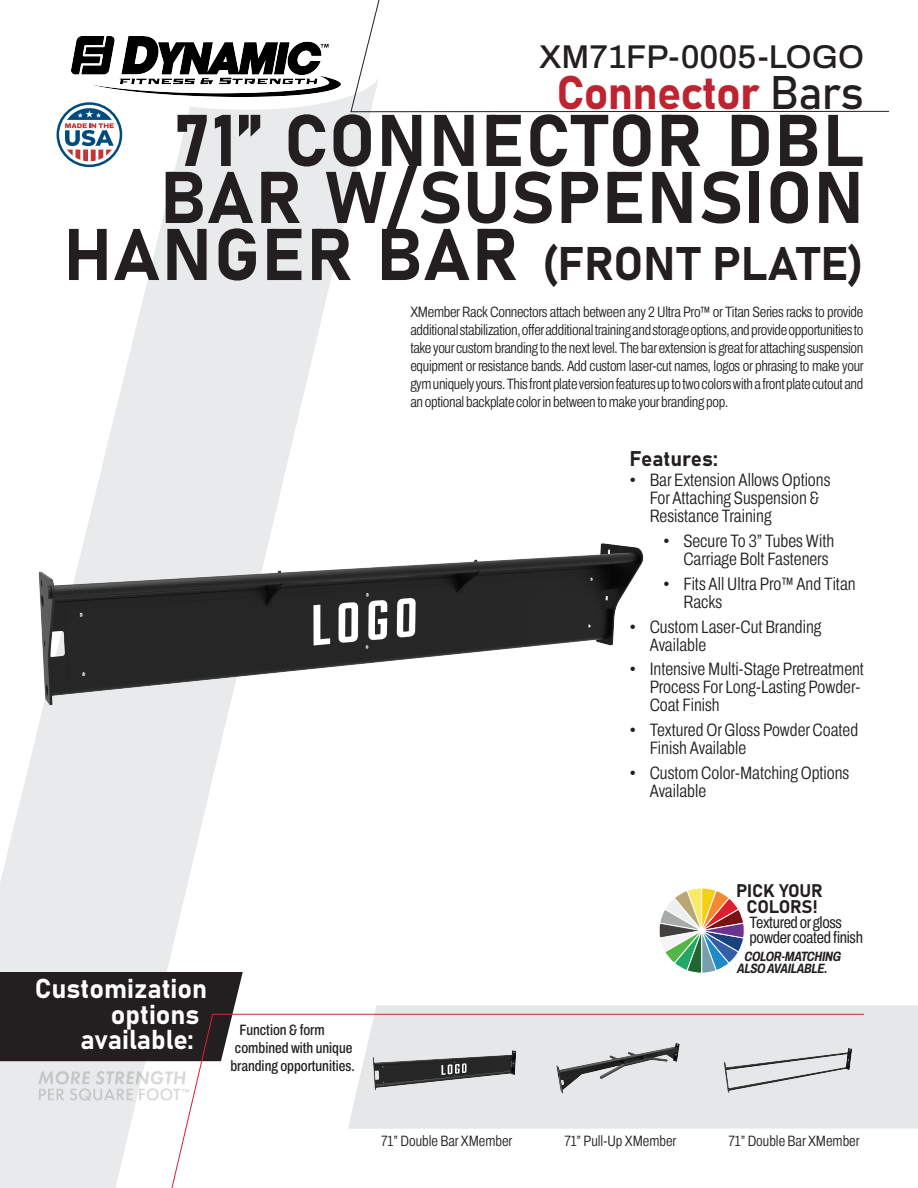
<style>
.page{position:relative;width:918px;height:1188px;background:#fff}
.page>*{position:absolute;margin:0;border:0;box-sizing:border-box;transform-origin:0 0}
.t1{font:72px/57px "Bahnschrift";letter-spacing:.02em;color:#231f20}
.t2{font:46.5px "Bahnschrift";color:#231f20}
.t3{font:46.5px "Bahnschrift";letter-spacing:-.02em;color:#be232f}
.t4{font:500 33px "Archivo";color:#231f20}
.t5{font:27px "Bahnschrift";color:#fff}
.t6{font:21px "Bahnschrift";color:#231f20}
.t7{font:300 18px/18px "Archivo Condensed";color:#231f20}
.t8{font:18px/16.5px "Bahnschrift";letter-spacing:-.01em;color:#231f20;text-align:center}
.t9{font:16.5px/15px "Archivo Condensed";letter-spacing:-.02em;color:#231f20}
.t10{font:300 15px/18px "Archivo Condensed";letter-spacing:-.02em;color:#231f20;text-align:justify}
.t11{font:300 15px "Archivo Condensed";color:#231f20}
.t12{font:500 15px "Archivo Condensed";color:#231f20}
.t13{font:italic 700 13.5px/12px "Archivo Condensed";letter-spacing:-.02em;color:#231f20}
.s1{color:#231f20}
.s2{font-size:72px}
</style>
<div class="page">
<svg style="left:0;top:161px;width:359px;height:1027px;fill:#e9eaeb"></svg>
<div style="left:0;top:972px;width:243px;height:89px;background:#231f20"></div>
<div style="left:891px;top:1005px;width:27px;height:124px;background:#e6e7e9"></div>
<svg style="left:376px;top:0;width:513px;height:112px"></svg>
<svg style="left:161px;top:1014px;width:198px;height:174px"></svg>
<img style="left:38px;top:1072px;width:151px;height:28px">
<svg style="left:56px;top:7px;width:331px;height:154px"></svg>
<svg style="left:659px;top:913px;width:85px;height:61px"></svg>
<img style="left:0;top:299px;width:741px;height:614px">
<img style="left:345px;top:1001px;width:173px;height:137px">
<img style="left:518px;top:1005px;width:169px;height:124px">
<div style="left:687px;top:1005px;width:204px;height:124px;background:#e6e7e9"></div>
<h3 class="t4" style="left:539px;top:32px;width:326px">XM71FP-0005-LOGO</h3>
<h2 class="t3" style="left:557px;top:57px;width:309px">Connector <span class="s1">Bars</span></h2>
<h1 class="t1" style="left:160px;top:107px;width:705px">71” CONNECTOR DBL<br>BAR W/SUSPENSION</h1>
<h2 class="t2" style="left:63px;top:228px;width:802px"><span class="s2">HANGER BAR</span> (FRONT PLATE)</h2>
<p class="t10" style="left:410px;top:303px;width:455px">XMember Rack Connectors attach between any 2 Ultra Pro™ or Titan Series racks to provide additional stabilization, offer additional training and storage options, and provide opportunities to take your custom branding to the next level. The bar extension is great for attaching suspension equipment or resistance bands. Add custom laser-cut names, logos or phrasing to make your gym uniquely yours. This front plate version features up to two colors with a front plate cutout and an optional backplate color in between to make your branding pop.</p>
<h3 class="t6" style="left:629px;top:442px;width:90px">Features:</h3>
<p class="t7" style="left:650px;top:471px;width:182px;text-indent:-20px">• Bar Extension Allows Options<br>For Attaching Suspension &amp;<br>Resistance Training</p>
<p class="t7" style="left:683px;top:532px;width:152px;text-indent:-20px">• Secure To 3” Tubes With<br>Carriage Bolt Fasteners</p>
<p class="t7" style="left:683px;top:575px;width:174px;text-indent:-20px">• Fits All Ultra Pro™ And Titan<br>Racks</p>
<p class="t7" style="left:650px;top:617px;width:173px;text-indent:-20px">• Custom Laser-Cut Branding<br>Available</p>
<p class="t7" style="left:650px;top:660px;width:216px;text-indent:-20px">• Intensive Multi-Stage Pretreatment<br>Process For Long-Lasting Powder-<br>Coat Finish</p>
<p class="t7" style="left:650px;top:721px;width:210px;text-indent:-20px">• Textured Or Gloss Powder Coated<br>Finish Available</p>
<p class="t7" style="left:650px;top:764px;width:201px;text-indent:-20px">• Custom Color-Matching Options<br>Available</p>
<h3 class="t5" style="left:35px;top:968px;width:174px">Customization</h3>
<h3 class="t5" style="left:111px;top:994px;width:90px">options</h3>
<h3 class="t5" style="left:80px;top:1019px;width:115px">available:</h3>
<p class="t12" style="left:239px;top:1019px;width:87px">Function &amp; form</p>
<p class="t12" style="left:235px;top:1037px;width:119px">combined with unique</p>
<p class="t12" style="left:230px;top:1055px;width:126px">branding opportunities.</p>
<p class="t8" style="left:736px;top:881px;width:88px">PICK YOUR<br>COLORS!</p>
<p class="t9" style="left:750px;top:915px;width:115px">Textured or gloss powder coated finish</p>
<p class="t13" style="left:737px;top:950px;width:106px;text-indent:7px">COLOR-MATCHING<br>ALSO AVAILABLE.</p>
<p class="t11" style="left:382px;top:1130px;width:132px">71” Double Bar XMember</p>
<p class="t11" style="left:565px;top:1130px;width:113px">71” Pull-Up XMember</p>
<p class="t11" style="left:729px;top:1130px;width:132px">71” Double Bar XMember</p>
</div>
